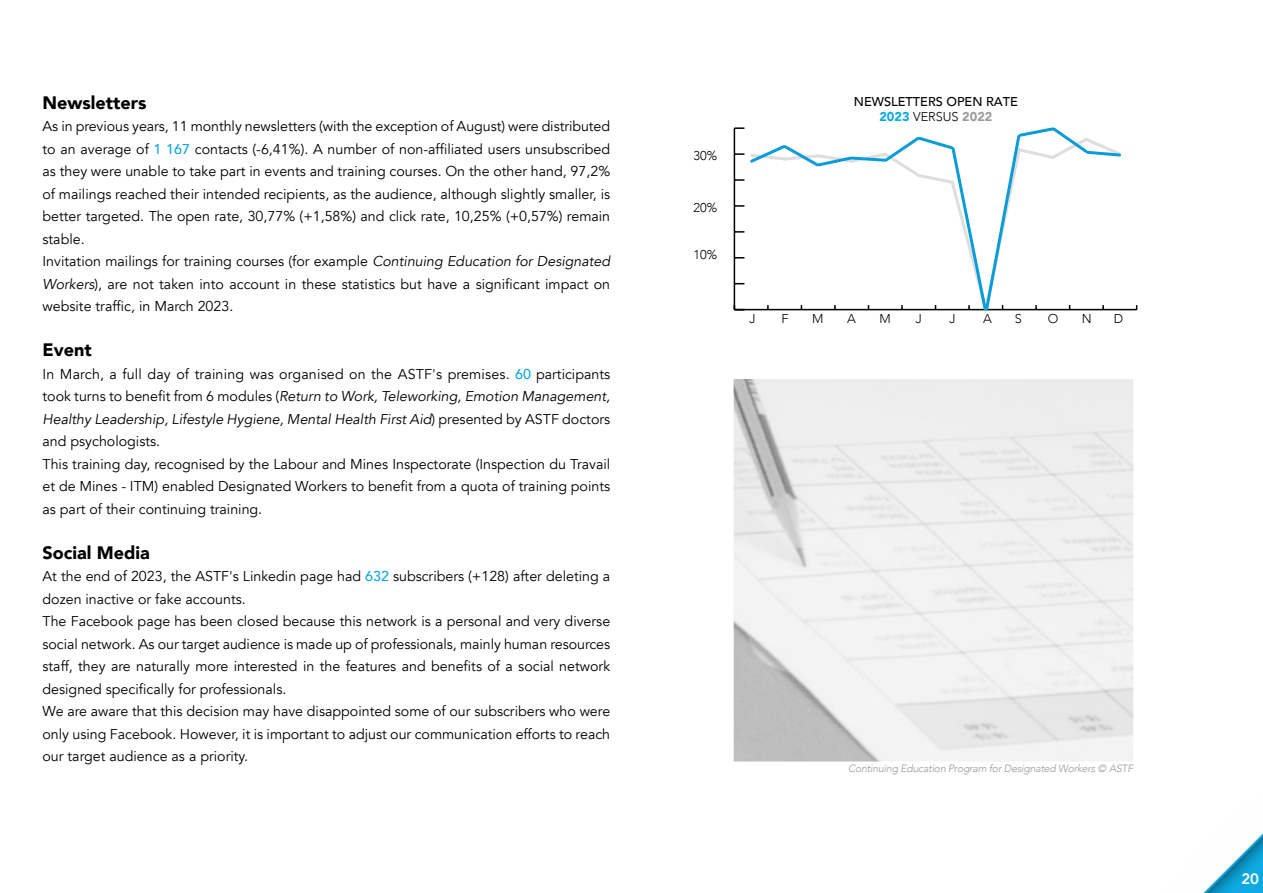
<style>
.page{position:relative;width:1263px;height:893px;background:#fff}
.page>*{position:absolute;margin:0;border:0;box-sizing:border-box;transform-origin:0 0}
.t1{font:900 18px "Avenir";color:#000}
.t2{font:800 15px "Avenir";color:#fff}
.t3{font:14.25px/22.5px "Avenir";color:#000}
.t4{font:500 12.75px/15px "Avenir";color:#000;text-align:center}
.t5{font:300 12.75px "Avenir";color:#000}
.t6{font:italic 300 10.5px "Avenir";letter-spacing:-.02em;color:#999}
.s1{font-weight:500;color:#0da9e0}
.s2{font-style:italic}
.s3{font-weight:900;color:#0da9e0}
.s4{font-weight:300}
.s5{font-weight:900;color:#9d9d9c}
</style>
<div class="page">
<img style="left:1073px;top:761px;width:190px;height:132px">
<hr style="left:734px;top:309px;width:403px;height:1px;background:#000">
<svg style="left:734px;top:127px;width:389px;height:184px"></svg>
<img style="left:734px;top:379px;width:399px;height:382px">
<p class="t1" style="left:43px;top:87px;width:105px">Newsletters</p>
<p class="t3" style="left:43px;top:115px;width:569px">As in previous years, 11 monthly newsletters (with the exception of August) were distributed to an average of <span class="s1">1 167</span> contacts (-6,41%). A number of non-affiliated users unsubscribed as they were unable to take part in events and training courses. On the other hand, 97,2% of mailings reached their intended recipients, as the audience, although slightly smaller, is better targeted. The open rate, 30,77% (+1,58%) and click rate, 10,25% (+0,57%) remain stable.<br>Invitation mailings for training courses (for example <span class="s2">Continuing Education for Designated Workers</span>), are not taken into account in these statistics but have a significant impact on website traffic, in March 2023.</p>
<p class="t1" style="left:43px;top:334px;width:51px">Event</p>
<p class="t3" style="left:43px;top:363px;width:569px">In March, a full day of training was organised on the ASTF's premises. <span class="s1">60</span> participants took turns to benefit from 6 modules (<span class="s2">Return to Work, Teleworking, Emotion Management, Healthy Leadership, Lifestyle Hygiene, Mental Health First Aid</span>) presented by ASTF doctors and psychologists.<br>This training day, recognised by the Labour and Mines Inspectorate (Inspection du Travail et de Mines - ITM) enabled Designated Workers to benefit from a quota of training points as part of their continuing training.</p>
<p class="t1" style="left:43px;top:537px;width:109px">Social Media</p>
<p class="t3" style="left:43px;top:565px;width:569px">At the end of 2023, the ASTF's Linkedin page had <span class="s1">632</span> subscribers (+128) after deleting a dozen inactive or fake accounts.<br>The Facebook page has been closed because this network is a personal and very diverse social network. As our target audience is made up of professionals, mainly human resources staff, they are naturally more interested in the features and benefits of a social network designed specifically for professionals.<br>We are aware that this decision may have disappointed some of our subscribers who were only using Facebook. However, it is important to adjust our communication efforts to reach our target audience as a priority.</p>
<p class="t5" style="left:693px;top:148px;width:25px">30%</p>
<p class="t5" style="left:693px;top:200px;width:25px">20%</p>
<p class="t5" style="left:693px;top:247px;width:25px">10%</p>
<p class="t4" style="left:854px;top:93px;width:166px">NEWSLETTERS OPEN RATE<br><span class="s3">2023</span> <span class="s4">VERSUS</span> <span class="s5">2022</span></p>
<p class="t5" style="left:749px;top:311px;width:8px">J</p>
<p class="t5" style="left:782px;top:311px;width:9px">F</p>
<p class="t5" style="left:812px;top:311px;width:13px">M</p>
<p class="t5" style="left:847px;top:311px;width:10px">A</p>
<p class="t5" style="left:879px;top:311px;width:13px">M</p>
<p class="t5" style="left:916px;top:311px;width:8px">J</p>
<p class="t5" style="left:949px;top:311px;width:8px">J</p>
<p class="t5" style="left:983px;top:311px;width:10px">A</p>
<p class="t5" style="left:1015px;top:311px;width:9px">S</p>
<p class="t5" style="left:1048px;top:311px;width:12px">O</p>
<p class="t5" style="left:1082px;top:311px;width:11px">N</p>
<p class="t5" style="left:1114px;top:311px;width:11px">D</p>
<p class="t6" style="left:848px;top:762px;width:287px">Continuing Education Program for Designated Workers © ASTF</p>
<p class="t2" style="left:1241px;top:868px;width:19px">20</p>
</div>
